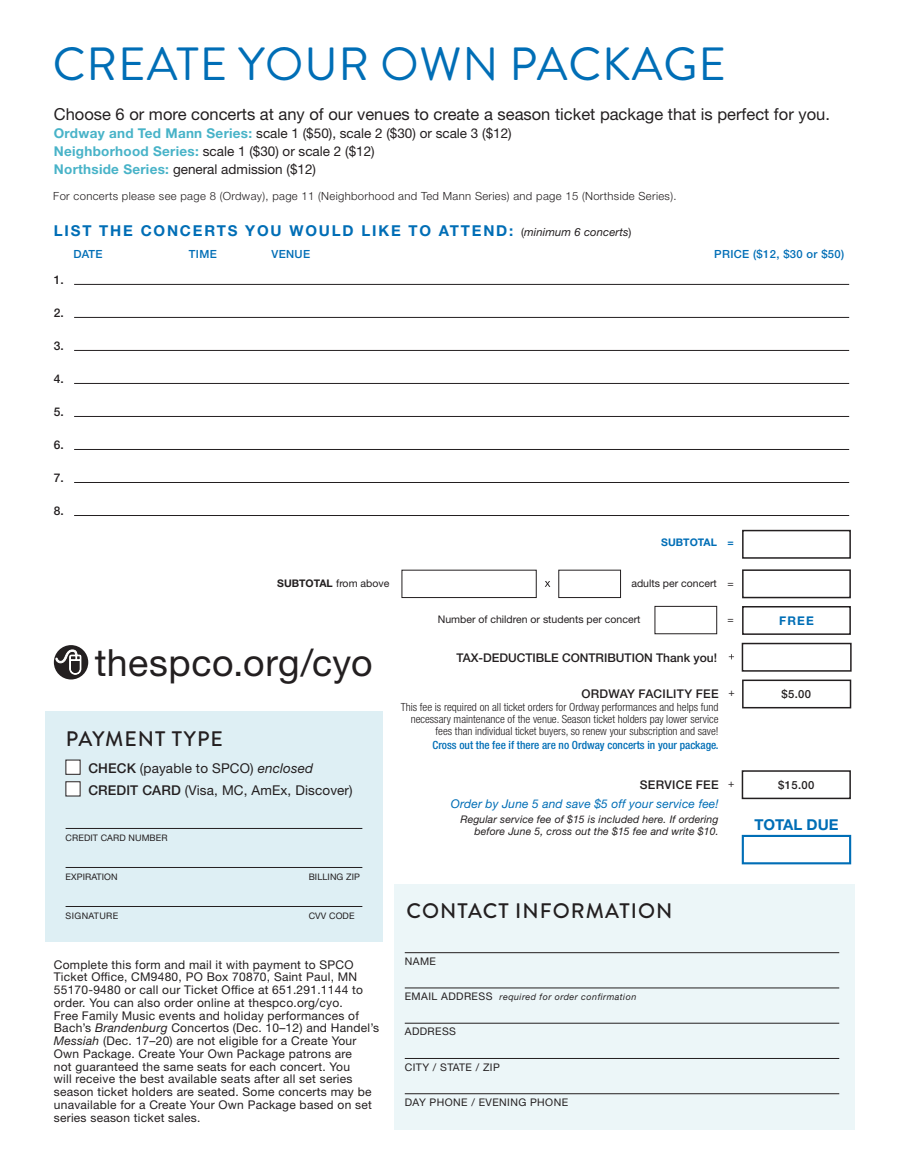
<style>
.page{position:relative;width:905px;height:1175px;background:#fff}
.page>*{position:absolute;margin:0;border:0;box-sizing:border-box;transform-origin:0 0}
.Section_Headers_Blk{font:46.5px "Brandon Grotesque";letter-spacing:.02em;color:#006eb6}
.t1{font:37.5px "Helvetica Neue LT Std";letter-spacing:.015em;color:#231f20}
.VenueInfo_w_chart{font:500 21px "Brandon Grotesque";letter-spacing:.05em;color:#231f20}
.t2{font:16.5px "Helvetica Neue LT Std";color:#231f20}
.VenueInfo_w_chart-2{font:700 15px "Helvetica Neue LT Std";letter-spacing:.12em;color:#006eb6}
.VenueInfo_w_chart-3{font:700 15px "Helvetica Neue LT Std";color:#006eb6}
.VenueInfo_w_chart-4{font:13.5px "Helvetica Neue LT Std";color:#231f20}
.t3{font:12px/12.8px "Helvetica Neue LT Std";letter-spacing:.02em;color:#231f20}
.CYO_Wksheet_rules{font:500 12px "Helvetica Neue LT Std";color:#231f20}
.t4{font:italic 12px "Helvetica Neue LT Std";letter-spacing:.01em;color:#006eb6}
.CYO_Wksheet_rules-2{font:500 12px "Helvetica Neue LT Std";letter-spacing:.02em;color:#231f20}
.CYO_Wksheet_rules-3{font:500 12px "Helvetica Neue LT Std";letter-spacing:.025em;color:#231f20}
.t5{font:700 12px "Helvetica Neue LT Std";color:#006eb6}
.t6{font:300 condensed 11.25px/12px "Helvetica Neue LT Std";color:#231f20;text-align:right}
.t7{font:300 11.25px "Helvetica Neue LT Std";letter-spacing:.03em;color:#231f20}
.t8{font:500 condensed 11.25px "Helvetica Neue LT Std";color:#006eb6}
.VenueInfo_w_chart-5{font:500 11.25px "Helvetica Neue LT Std";letter-spacing:.03em;color:#006eb6}
.VenueInfo_w_chart-6{font:500 11.25px "Helvetica Neue LT Std";color:#231f20}
.t9{font:italic 10.5px/12px "Helvetica Neue LT Std";letter-spacing:.01em;color:#231f20;text-align:right}
.payment_info{font:10.5px "Helvetica Neue LT Std";color:#231f20}
.payment_info-2{font:10.5px "Helvetica Neue LT Std";letter-spacing:.04em;color:#231f20}
.t10{font:700 10.5px "Helvetica Neue LT Std";color:#006eb6}
.payment_info-3{font:9px "Helvetica Neue LT Std";letter-spacing:.01em;color:#231f20}
.payment_info-4{font:italic 9px "Helvetica Neue LT Std";letter-spacing:.05em;color:#231f20}
.payment_info-5{font:9px "Helvetica Neue LT Std";letter-spacing:.04em;color:#231f20}
.s1{font-weight:700;color:#48b3c8}
.s2{font-weight:400;font-size:11.25px;color:#231f20}
.s3{font-weight:400;font-style:italic;font-size:11.25px;color:#231f20}
.s4{font-weight:700}
.s5{font-weight:500}
.s6{font-style:italic}
.s7{font-weight:400;font-size:10.5px}
.s8{font-style:normal;font-size:10.5px}
</style>
<div class="page">
<div style="left:45px;top:711px;width:337px;height:230px;background:#deeff4"></div>
<hr style="left:66px;top:828px;width:296px;height:1px;background:#231f20">
<hr style="left:66px;top:867px;width:296px;height:1px;background:#231f20">
<hr style="left:66px;top:906px;width:296px;height:1px;background:#231f20">
<div style="left:66px;top:760px;width:14px;height:14px;background:#fff"></div>
<div style="left:66px;top:781px;width:14px;height:15px;background:#fff"></div>
<div style="left:66px;top:781px;width:14px;height:15px;border:1px solid #231f20"></div>
<div style="left:394px;top:884px;width:461px;height:245px;background:#ecf6f8"></div>
<hr style="left:405px;top:952px;width:434px;height:1px;background:#231f20">
<hr style="left:405px;top:987px;width:434px;height:1px;background:#231f20">
<hr style="left:405px;top:1022px;width:434px;height:1px;background:#231f20">
<hr style="left:405px;top:1058px;width:434px;height:1px;background:#231f20">
<hr style="left:405px;top:1093px;width:434px;height:1px;background:#231f20">
<div style="left:54px;top:645px;width:34px;height:34px;background:#231f20;border-radius:50%"></div>
<svg style="left:55px;top:649px;width:27px;height:26px"></svg>
<hr style="left:74px;top:284px;width:775px;height:1px;background:#231f20">
<hr style="left:74px;top:317px;width:775px;height:1px;background:#231f20">
<hr style="left:74px;top:350px;width:775px;height:1px;background:#231f20">
<hr style="left:74px;top:383px;width:775px;height:1px;background:#231f20">
<hr style="left:74px;top:416px;width:775px;height:1px;background:#231f20">
<hr style="left:74px;top:449px;width:775px;height:1px;background:#231f20">
<hr style="left:74px;top:482px;width:775px;height:1px;background:#231f20">
<hr style="left:74px;top:515px;width:775px;height:1px;background:#231f20">
<div style="left:741px;top:770px;width:109px;height:29px;border:2px solid #231f20"></div>
<div style="left:741px;top:835px;width:110px;height:29px;border:2px solid #006eb6"></div>
<div style="left:741px;top:643px;width:110px;height:28px;border:2px solid #231f20"></div>
<div style="left:401px;top:570px;width:135px;height:28px;border:1px solid #231f20"></div>
<div style="left:742px;top:569px;width:108px;height:29px;border:2px solid #231f20"></div>
<div style="left:558px;top:570px;width:63px;height:28px;border:1px solid #231f20"></div>
<svg style="left:545px;top:581px;width:5px;height:6px"></svg>
<div style="left:742px;top:606px;width:108px;height:29px;border:2px solid #231f20"></div>
<div style="left:654px;top:606px;width:63px;height:28px;border:1px solid #231f20"></div>
<svg style="left:728px;top:654px;width:6px;height:5px"></svg>
<div style="left:742px;top:530px;width:108px;height:28px;border:2px solid #231f20"></div>
<div style="left:742px;top:679px;width:109px;height:29px;border:2px solid #231f20"></div>
<p class="Section_Headers_Blk" style="left:53px;top:32px;width:675px">CREATE YOUR OWN PACKAGE</p>
<p class="t2" style="left:54px;top:104px;width:777px">Choose 6 or more concerts at any of our venues to create a season ticket package that is perfect for you.</p>
<p class="VenueInfo_w_chart-4" style="left:54px;top:125px;width:459px"><span class="s1">Ordway and Ted Mann Series:</span> scale 1 ($50), scale 2 ($30) or scale 3 ($12)</p>
<p class="VenueInfo_w_chart-4" style="left:54px;top:143px;width:322px"><span class="s1">Neighborhood Series:</span> scale 1 ($30) or scale 2 ($12)</p>
<p class="VenueInfo_w_chart-4" style="left:54px;top:161px;width:264px"><span class="s1">Northside Series:</span> general admission ($12)</p>
<p class="t7" style="left:53px;top:189px;width:624px">For concerts please see page 8 (Ordway), page 11 (Neighborhood and Ted Mann Series) and page 15 (Northside Series).</p>
<p class="VenueInfo_w_chart-2" style="left:54px;top:221px;width:579px">LIST THE CONCERTS YOU WOULD LIKE TO ATTEND: <span class="s2">(</span><span class="s3">minimum 6 concerts</span><span class="s2">)</span></p>
<p class="VenueInfo_w_chart-5" style="left:73px;top:247px;width:31px">DATE</p>
<p class="VenueInfo_w_chart-5" style="left:189px;top:247px;width:29px">TIME</p>
<p class="VenueInfo_w_chart-5" style="left:271px;top:247px;width:40px">VENUE</p>
<p class="VenueInfo_w_chart-5" style="left:714px;top:247px;width:132px">PRICE ($12, $30 or $50)</p>
<p class="CYO_Wksheet_rules" style="left:54px;top:272px;width:12px">1.</p>
<p class="CYO_Wksheet_rules" style="left:54px;top:305px;width:12px">2.</p>
<p class="CYO_Wksheet_rules" style="left:54px;top:338px;width:12px">3.</p>
<p class="CYO_Wksheet_rules" style="left:54px;top:371px;width:12px">4.</p>
<p class="CYO_Wksheet_rules" style="left:54px;top:404px;width:12px">5.</p>
<p class="CYO_Wksheet_rules" style="left:54px;top:437px;width:12px">6.</p>
<p class="CYO_Wksheet_rules" style="left:54px;top:470px;width:12px">7.</p>
<p class="CYO_Wksheet_rules" style="left:54px;top:503px;width:12px">8.</p>
<p class="t10" style="left:661px;top:535px;width:74px">SUBTOTAL =</p>
<p class="payment_info" style="left:277px;top:577px;width:114px"><span class="s4">SUBTOTAL</span> from above</p>
<p class="payment_info" style="left:631px;top:577px;width:104px">adults per concert =</p>
<p class="payment_info" style="left:438px;top:613px;width:204px">Number of children or students per concert</p>
<p class="payment_info" style="left:727px;top:613px;width:8px">=</p>
<p class="t5" style="left:779px;top:613px;width:36px">FREE</p>
<p class="t1" style="left:95px;top:640px;width:279px">thespco.org/cyo</p>
<p class="VenueInfo_w_chart" style="left:66px;top:724px;width:159px">PAYMENT TYPE</p>
<p class="VenueInfo_w_chart-4" style="left:88px;top:760px;width:226px"><span class="s5">CHECK</span> (payable to SPCO) <span class="s6">enclosed</span></p>
<p class="VenueInfo_w_chart-4" style="left:88px;top:782px;width:266px"><span class="s5">CREDIT CARD</span> (Visa, MC, AmEx, Discover)</p>
<p class="payment_info-3" style="left:66px;top:832px;width:104px">CREDIT CARD NUMBER</p>
<p class="payment_info-3" style="left:66px;top:871px;width:53px">EXPIRATION</p>
<p class="payment_info-3" style="left:309px;top:871px;width:53px">BILLING ZIP</p>
<p class="payment_info-5" style="left:66px;top:910px;width:54px">SIGNATURE</p>
<p class="payment_info-3" style="left:309px;top:910px;width:47px">CVV CODE</p>
<p class="t3" style="left:54px;top:957px;width:327px">Complete this form and mail it with payment to SPCO Ticket Office, CM9480, PO Box 70870, Saint Paul, MN 55170-9480 or call our Ticket Office at 651.291.1144 to order. You can also order online at thespco.org/cyo.<br>Free Family Music events and holiday performances of Bach’s <span class="s6">Brandenburg</span> Concertos (Dec. 10–12) and Handel’s <span class="s6">Messiah</span> (Dec. 17–20) are not eligible for a Create Your Own Package. Create Your Own Package patrons are<br>not guaranteed the same seats for each concert. You<br>will receive the best available seats after all set series season ticket holders are seated. Some concerts may be unavailable for a Create Your Own Package based on set series season ticket sales.</p>
<p class="CYO_Wksheet_rules" style="left:456px;top:651px;width:262px">TAX-DEDUCTIBLE CONTRIBUTION Thank you!</p>
<p class="CYO_Wksheet_rules-2" style="left:581px;top:686px;width:155px">ORDWAY FACILITY FEE <span class="s7">+</span></p>
<p class="t6" style="left:401px;top:700px;width:319px">This fee is required on all ticket orders for Ordway performances and helps fund necessary maintenance of the venue. Season ticket holders pay lower service fees than individual ticket buyers, so renew your subscription and save!</p>
<p class="t8" style="left:432px;top:738px;width:287px">Cross out the fee if there are no Ordway concerts in your package.</p>
<p class="CYO_Wksheet_rules-3" style="left:639px;top:777px;width:96px">SERVICE FEE <span class="s7">+</span></p>
<p class="VenueInfo_w_chart-6" style="left:781px;top:687px;width:31px">$5.00</p>
<p class="VenueInfo_w_chart-6" style="left:778px;top:778px;width:38px">$15.00</p>
<p class="t4" style="left:451px;top:796px;width:269px">Order by June 5 and save $5 off your service fee!</p>
<p class="t9" style="left:460px;top:813px;width:260px">Regular service fee of $15 is included here. If ordering before June 5, cross out the $15 fee and write $10.</p>
<p class="VenueInfo_w_chart-3" style="left:754px;top:815px;width:86px">TOTAL DUE</p>
<p class="VenueInfo_w_chart" style="left:406px;top:896px;width:267px">CONTACT INFORMATION</p>
<p class="payment_info" style="left:405px;top:954px;width:33px">NAME</p>
<p class="payment_info-4" style="left:405px;top:991px;width:233px"><span class="s8">EMAIL ADDRESS</span> required for order confirmation</p>
<p class="payment_info-2" style="left:405px;top:1025px;width:53px">ADDRESS</p>
<p class="payment_info-2" style="left:405px;top:1060px;width:97px">CITY / STATE / ZIP</p>
<p class="payment_info-2" style="left:405px;top:1095px;width:165px">DAY PHONE / EVENING PHONE</p>
</div>
